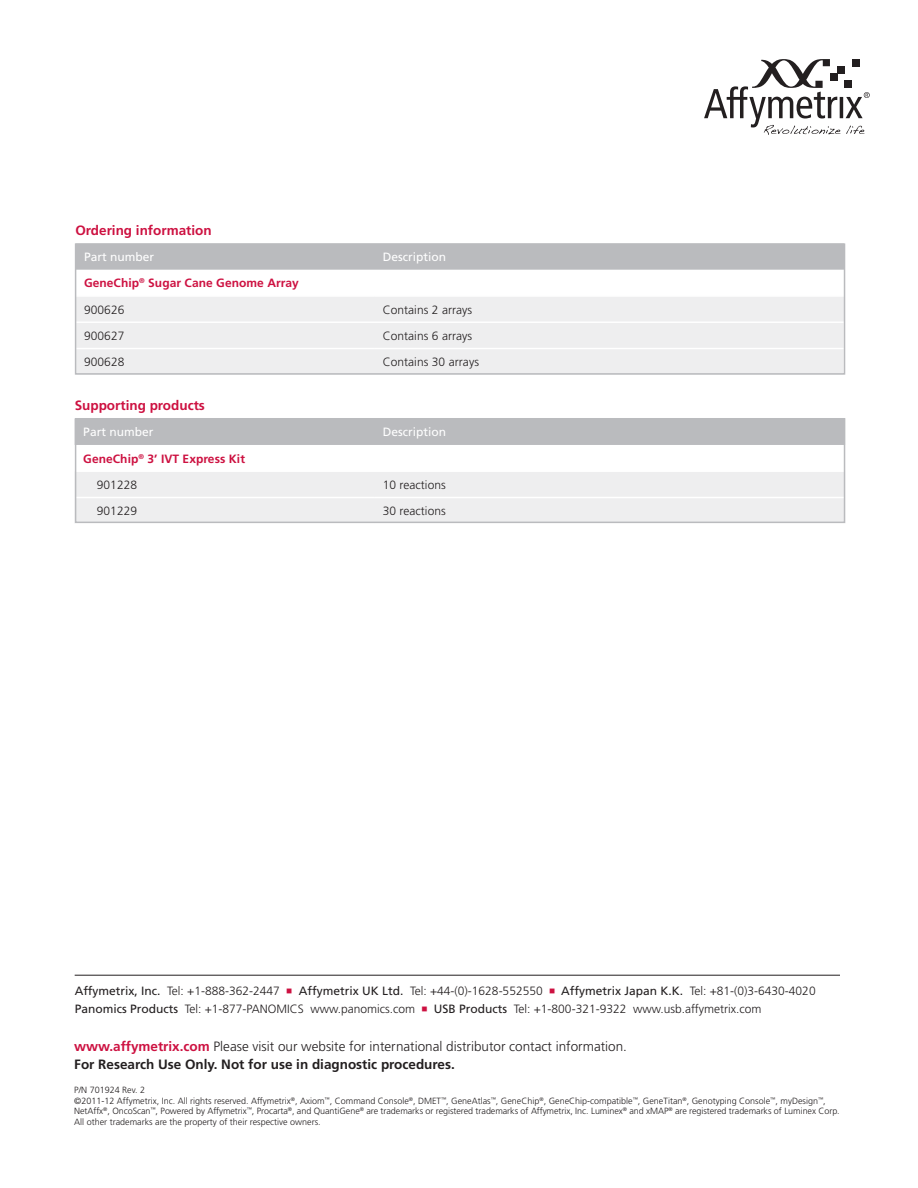
<style>
.page{position:relative;width:918px;height:1188px;background:#fff}
.page>*{position:absolute;margin:0;border:0;box-sizing:border-box;transform-origin:0 0}
.Body_paragraph{font:300 13.5px "Frutiger LT Std";color:#231f20}
.Body_paragraph-2{font:700 13.5px "Frutiger LT Std";color:#231f20}
.t1{font:700 13.5px "Frutiger LT Std";color:#cd1141}
.Body_paragraph-3{font:300 12px "Frutiger LT Std";letter-spacing:.005em;color:#231f20}
.t2{font:700 12px "Frutiger LT Std";letter-spacing:.005em;color:#cd1141}
.t3{font:12px "Frutiger LT Std";color:#fff}
.Body_paragraph-4{font:300 9px/10.5px "Frutiger LT Std";color:#231f20}
.s1{font-weight:400}
.s2{color:#cd1141}
.s3{font-weight:700;color:#cd1141}
</style>
<div class="page">
<div style="left:78px;top:246px;width:764px;height:24px;background:#babbbe"></div>
<div style="left:78px;top:297px;width:764px;height:75px;background:#eeeeef"></div>
<hr style="left:75px;top:321px;width:299px;height:2px;background:#fff">
<hr style="left:374px;top:321px;width:471px;height:2px;background:#fff">
<hr style="left:75px;top:348px;width:299px;height:1px;background:#fff">
<hr style="left:374px;top:348px;width:471px;height:1px;background:#fff">
<div style="left:75px;top:243px;width:770px;height:132px;border:2px solid #babbbe"></div>
<div style="left:78px;top:421px;width:764px;height:24px;background:#babbbe"></div>
<div style="left:78px;top:472px;width:764px;height:48px;background:#eeeeef"></div>
<hr style="left:75px;top:497px;width:299px;height:1px;background:#fff">
<hr style="left:374px;top:497px;width:471px;height:1px;background:#fff">
<div style="left:75px;top:418px;width:770px;height:105px;border:2px solid #babbbe"></div>
<svg style="left:704px;top:59px;width:166px;height:76px"></svg>
<hr style="left:75px;top:975px;width:765px;height:1px;background:#231f20">
<p class="t1" style="left:75px;top:222px;width:138px">Ordering information</p>
<p class="t3" style="left:84px;top:250px;width:72px">Part number</p>
<p class="t3" style="left:383px;top:250px;width:65px">Description</p>
<p class="t2" style="left:84px;top:276px;width:216px">GeneChip<sup>®</sup> Sugar Cane Genome Array</p>
<p class="Body_paragraph-3" style="left:84px;top:303px;width:42px">900626</p>
<p class="Body_paragraph-3" style="left:383px;top:303px;width:91px">Contains 2 arrays</p>
<p class="Body_paragraph-3" style="left:84px;top:329px;width:42px">900627</p>
<p class="Body_paragraph-3" style="left:383px;top:329px;width:91px">Contains 6 arrays</p>
<p class="Body_paragraph-3" style="left:84px;top:355px;width:42px">900628</p>
<p class="Body_paragraph-3" style="left:383px;top:355px;width:98px">Contains 30 arrays</p>
<p class="t1" style="left:75px;top:397px;width:132px">Supporting products</p>
<p class="t3" style="left:83px;top:425px;width:72px">Part number</p>
<p class="t3" style="left:383px;top:425px;width:65px">Description</p>
<p class="t2" style="left:83px;top:451px;width:163px">GeneChip<sup>®</sup> 3’ IVT Express Kit</p>
<p class="Body_paragraph-3" style="left:97px;top:478px;width:42px">901228</p>
<p class="Body_paragraph-3" style="left:383px;top:478px;width:65px">10 reactions</p>
<p class="Body_paragraph-3" style="left:97px;top:504px;width:42px">901229</p>
<p class="Body_paragraph-3" style="left:383px;top:504px;width:65px">30 reactions</p>
<p class="Body_paragraph-3" style="left:75px;top:984px;width:742px"><span class="s1">Affymetrix, Inc.</span> Tel: +1-888-362-2447 <span class="s2">■</span> <span class="s1">Affymetrix UK Ltd.</span> Tel: +44-(0)-1628-552550 <span class="s2">■</span> <span class="s1">Affymetrix Japan K.K.</span> Tel: +81-(0)3-6430-4020</p>
<p class="Body_paragraph-3" style="left:75px;top:1002px;width:688px"><span class="s1">Panomics Products</span> Tel: +1-877-PANOMICS www.panomics.com <span class="s2">■</span> <span class="s1">USB Products</span> Tel: +1-800-321-9322 www.usb.affymetrix.com</p>
<p class="Body_paragraph" style="left:74px;top:1039px;width:554px"><span class="s3">www.affymetrix.com</span> Please visit our website for international distributor contact information.</p>
<p class="Body_paragraph-2" style="left:74px;top:1057px;width:382px">For Research Use Only. Not for use in diagnostic procedures.</p>
<p class="Body_paragraph-4" style="left:74px;top:1085px;width:72px">P/N 701924 Rev. 2</p>
<p class="Body_paragraph-4" style="left:74px;top:1096px;width:767px">©2011-12 Affymetrix, Inc. All rights reserved. Affymetrix<sup>®</sup>, Axiom<sup>™</sup>, Command Console<sup>®</sup>, DMET<sup>™</sup>, GeneAtlas<sup>™</sup>, GeneChip<sup>®</sup>, GeneChip-compatible<sup>™</sup>, GeneTitan<sup>®</sup>, Genotyping Console<sup>™</sup>, myDesign<sup>™</sup>,<br>NetAffx<sup>®</sup>, OncoScan<sup>™</sup>, Powered by Affymetrix<sup>™</sup>, Procarta<sup>®</sup>, and QuantiGene<sup>®</sup> are trademarks or registered trademarks of Affymetrix, Inc. Luminex<sup>®</sup> and xMAP<sup>®</sup> are registered trademarks of Luminex Corp.<br>All other trademarks are the property of their respective owners.</p>
</div>
